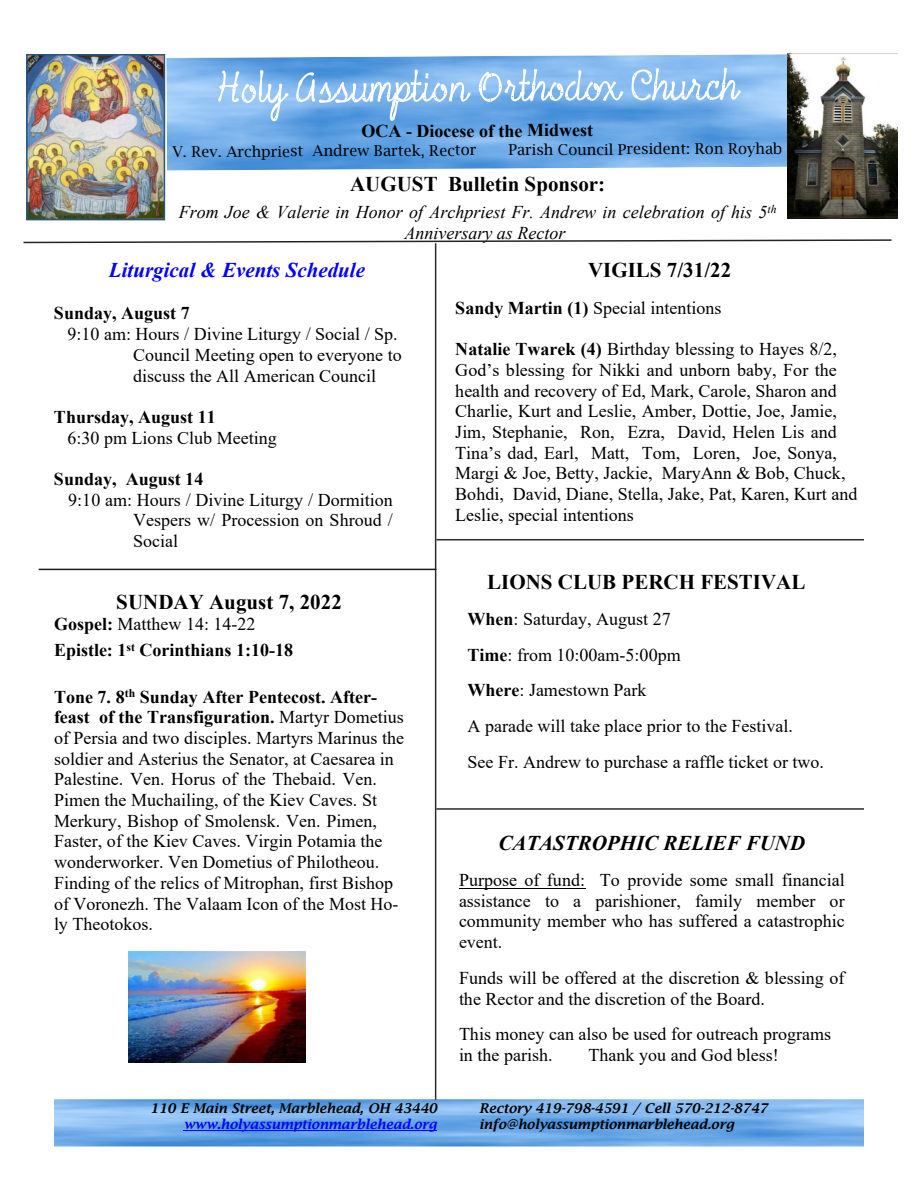
<style>
.page{position:relative;width:918px;height:1188px;background:#fff}
.page>*{position:absolute;margin:0;border:0;box-sizing:border-box;transform-origin:0 0}
.t1{font:700 21px "Times New Roman";color:#000}
.t2{font:italic 700 21px "Times New Roman";color:#00f}
.t3{font:italic 700 21px "Times New Roman";color:#000}
.t4{font:18px/20.7px "Times New Roman";color:#000}
.t5{font:700 18px/26px "Times New Roman";color:#000}
.t6{font:italic 18px/20.7px "Times New Roman";color:#000}
.t7{font:15px "Lucida Bright";letter-spacing:-.005em;color:#000}
.t8{font:italic 600 13.5px "Lucida Bright";color:#000}
.t9{font:italic 600 13.5px "Lucida Bright";color:#00f}
.s1{font-weight:400}
.s2{font-weight:700}
</style>
<div class="page">
<img style="left:166px;top:54px;width:622px;height:116px">
<svg style="left:218px;top:70px;width:71px;height:51px;background:#9dc8f2"></svg>
<svg style="left:296px;top:70px;width:175px;height:51px;background:#87b9eb"></svg>
<svg style="left:479px;top:69px;width:144px;height:33px"></svg>
<svg style="left:632px;top:68px;width:109px;height:33px"></svg>
<img style="left:54px;top:1100px;width:810px;height:46px">
<hr style="left:184px;top:1130px;width:253px;height:1px;background:#00f">
<hr style="left:435px;top:243px;width:1px;height:857px;background:#2c2b2a">
<img style="left:29px;top:57px;width:133px;height:160px">
<div style="left:26px;top:54px;width:139px;height:166px;border:2px solid #28567e"></div>
<img style="left:788px;top:54px;width:109px;height:165px">
<svg style="left:23px;top:239px;width:869px;height:5px"></svg>
<hr style="left:39px;top:569px;width:397px;height:1px;background:#1c1b18">
<hr style="left:436px;top:539px;width:428px;height:1px;background:#2c2b2a">
<img style="left:128px;top:951px;width:178px;height:111px">
<hr style="left:436px;top:808px;width:428px;height:2px;background:#2c2b2a">
<hr style="left:459px;top:888px;width:126px;height:1px;background:#000">
<p class="t5" style="left:362px;top:120px;width:233px">OCA - Diocese of the Midwest</p>
<p class="t7" style="left:172px;top:145px;width:306px">V. Rev. Archpriest Andrew Bartek, Rector</p>
<p class="t7" style="left:508px;top:143px;width:275px">Parish Council President: Ron Royhab</p>
<p class="t1" style="left:350px;top:177px;width:257px">AUGUST Bulletin Sponsor:</p>
<p class="t6" style="left:404px;top:204px;width:374px;text-indent:-226px">From Joe &amp; Valerie in Honor of Archpriest Fr. Andrew in celebration of his 5<sup>th<br></sup>Anniversary as Rector</p>
<p class="t2" style="left:109px;top:263px;width:258px">Liturgical &amp; Events Schedule</p>
<p class="t5" style="left:54px;top:302px;width:137px">Sunday, August 7</p>
<p class="t4" style="left:133px;top:326px;width:270px;text-indent:-66px">9:10 am: Hours / Divine Liturgy / Social / Sp.<br>Council Meeting open to everyone to discuss the All American Council</p>
<p class="t5" style="left:54px;top:406px;width:163px">Thursday, August 11</p>
<p class="t4" style="left:68px;top:429px;width:211px">6:30 pm Lions Club Meeting</p>
<p class="t5" style="left:54px;top:468px;width:151px">Sunday, August 14</p>
<p class="t4" style="left:133px;top:491px;width:261px;text-align:justify;text-indent:-65px">9:10 am: Hours / Divine Liturgy / Dormition Vespers w/ Procession on Shroud / Social</p>
<p class="t1" style="left:116px;top:594px;width:227px">SUNDAY August 7, 2022</p>
<p class="t5" style="left:54px;top:613px;width:241px">Gospel: <span class="s1">Matthew 14: 14-22<br></span>Epistle: 1<sup>st</sup> Corinthians 1:10-18</p>
<p class="t4" style="left:54px;top:688px;width:352px"><span class="s2">Tone 7. 8</span><sup>th</sup> <span class="s2">Sunday After Pentecost. After&shy;feast of the Transfiguration.</span> Martyr Dometius of Persia and two disciples. Martyrs Marinus the soldier and Asterius the Senator, at Caesarea in Palestine. Ven. Horus of the Thebaid. Ven.<br>Pimen the Muchailing, of the Kiev Caves. St Merkury, Bishop of Smolensk. Ven. Pimen, Faster, of the Kiev Caves. Virgin Potamia the wonderworker. Ven Dometius of Philotheou.<br>Finding of the relics of Mitrophan, first Bishop of Voronezh. The Valaam Icon of the Most Ho&shy;ly Theotokos.</p>
<p class="t1" style="left:588px;top:263px;width:145px">VIGILS 7/31/22</p>
<p class="t4" style="left:455px;top:299px;width:268px"><span class="s2">Sandy Martin (1)</span> Special intentions</p>
<p class="t4" style="left:455px;top:341px;width:404px"><span class="s2">Natalie Twarek (4)</span> Birthday blessing to Hayes 8/2, God’s blessing for Nikki and unborn baby, For the health and recovery of Ed, Mark, Carole, Sharon and Charlie, Kurt and Leslie, Amber, Dottie, Joe, Jamie, Jim, Stephanie, Ron, Ezra, David, Helen Lis and Tina’s dad, Earl, Matt, Tom, Loren, Joe, Sonya, Margi &amp; Joe, Betty, Jackie, MaryAnn &amp; Bob, Chuck, Bohdi, David, Diane, Stella, Jake, Pat, Karen, Kurt and Leslie, special intentions</p>
<p class="t1" style="left:487px;top:574px;width:320px">LIONS CLUB PERCH FESTIVAL</p>
<p class="t4" style="left:468px;top:603px;width:358px;line-height:35.7px"><span class="s2">When</span>: Saturday, August 27<br><span class="s2">Time</span>: from 10:00am-5:00pm<br><span class="s2">Where</span>: Jamestown Park<br>A parade will take place prior to the Festival.<br>See Fr. Andrew to purchase a raffle ticket or two.</p>
<p class="t3" style="left:498px;top:835px;width:308px">CATASTROPHIC RELIEF FUND</p>
<p class="t4" style="left:459px;top:871px;width:387px;text-align:justify">Purpose of fund: To provide some small financial assistance to a parishioner, family member or community member who has suffered a catastrophic event.</p>
<p class="t4" style="left:459px;top:969px;width:387px">Funds will be offered at the discretion &amp; blessing of the Rector and the discretion of the Board.</p>
<p class="t4" style="left:459px;top:1026px;width:374px">This money can also be used for outreach programs in the parish.</p>
<p class="t4" style="left:589px;top:1046px;width:192px">Thank you and God bless!</p>
<p class="t8" style="left:150px;top:1103px;width:289px">110 E Main Street, Marblehead, OH 43440</p>
<p class="t8" style="left:479px;top:1103px;width:290px">Rectory 419-798-4591 / Cell 570-212-8747</p>
<p class="t9" style="left:184px;top:1119px;width:255px">www.holyassumptionmarblehead.org</p>
<p class="t8" style="left:479px;top:1119px;width:256px">info@holyassumptionmarblehead.org</p>
</div>
